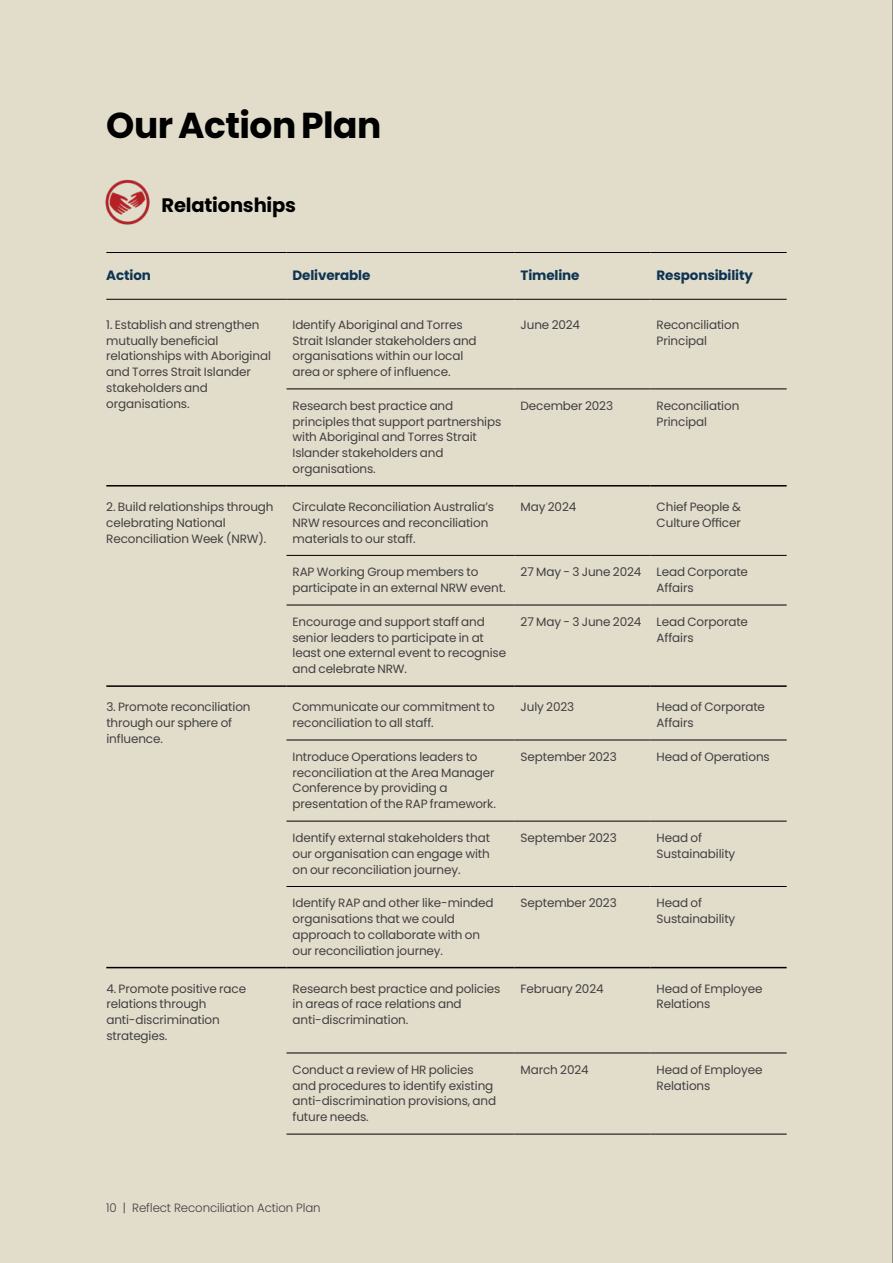
<style>
.page{position:relative;width:893px;height:1263px;background:#e2dcca}
.page>*{position:absolute;margin:0;border:0;box-sizing:border-box;transform-origin:0 0}
.t1{font:700 36px "Poppins";letter-spacing:-.015em;color:#000}
.t2{font:700 19.5px "Poppins";letter-spacing:-.01em;color:#000}
.t3{font:700 13.5px "Poppins";letter-spacing:-.01em;color:#0e3453}
.t4{font:12px/15.8px "Poppins";letter-spacing:-.01em;color:#414042}
.t5{font:300 12px "Poppins";letter-spacing:-.01em;color:#414042}
</style>
<div class="page">
<hr style="left:106px;top:252px;width:180px;height:1px;background:#000">
<hr style="left:286px;top:252px;width:228px;height:1px;background:#000">
<hr style="left:514px;top:252px;width:137px;height:1px;background:#000">
<hr style="left:651px;top:252px;width:136px;height:1px;background:#000">
<hr style="left:106px;top:299px;width:180px;height:1px;background:#000">
<hr style="left:286px;top:299px;width:228px;height:1px;background:#000">
<hr style="left:514px;top:299px;width:137px;height:1px;background:#000">
<hr style="left:651px;top:299px;width:136px;height:1px;background:#000">
<hr style="left:286px;top:389px;width:228px;height:1px;background:#000">
<hr style="left:514px;top:389px;width:137px;height:1px;background:#000">
<hr style="left:651px;top:389px;width:136px;height:1px;background:#000">
<hr style="left:286px;top:555px;width:228px;height:1px;background:#000">
<hr style="left:514px;top:555px;width:137px;height:1px;background:#000">
<hr style="left:651px;top:555px;width:136px;height:1px;background:#000">
<hr style="left:286px;top:605px;width:228px;height:1px;background:#000">
<hr style="left:514px;top:605px;width:137px;height:1px;background:#000">
<hr style="left:651px;top:605px;width:136px;height:1px;background:#000">
<hr style="left:286px;top:740px;width:228px;height:1px;background:#000">
<hr style="left:514px;top:740px;width:137px;height:1px;background:#000">
<hr style="left:651px;top:740px;width:136px;height:1px;background:#000">
<hr style="left:286px;top:821px;width:228px;height:1px;background:#000">
<hr style="left:514px;top:821px;width:137px;height:1px;background:#000">
<hr style="left:651px;top:821px;width:136px;height:1px;background:#000">
<hr style="left:286px;top:886px;width:228px;height:1px;background:#000">
<hr style="left:514px;top:886px;width:137px;height:1px;background:#000">
<hr style="left:651px;top:886px;width:136px;height:1px;background:#000">
<hr style="left:286px;top:1053px;width:228px;height:1px;background:#000">
<hr style="left:514px;top:1053px;width:137px;height:1px;background:#000">
<hr style="left:651px;top:1053px;width:136px;height:1px;background:#000">
<hr style="left:286px;top:1134px;width:228px;height:1px;background:#000">
<hr style="left:514px;top:1134px;width:137px;height:1px;background:#000">
<hr style="left:651px;top:1134px;width:136px;height:1px;background:#000">
<hr style="left:106px;top:967px;width:180px;height:1px;background:#000">
<hr style="left:286px;top:967px;width:228px;height:1px;background:#000">
<hr style="left:514px;top:967px;width:137px;height:1px;background:#000">
<hr style="left:651px;top:967px;width:136px;height:1px;background:#000">
<hr style="left:106px;top:685px;width:180px;height:2px;background:#000">
<hr style="left:286px;top:685px;width:228px;height:2px;background:#000">
<hr style="left:514px;top:685px;width:137px;height:2px;background:#000">
<hr style="left:651px;top:685px;width:136px;height:2px;background:#000">
<hr style="left:106px;top:485px;width:180px;height:1px;background:#000">
<hr style="left:286px;top:485px;width:228px;height:1px;background:#000">
<hr style="left:514px;top:485px;width:137px;height:1px;background:#000">
<hr style="left:651px;top:485px;width:136px;height:1px;background:#000">
<img style="left:105px;top:179px;width:45px;height:46px">
<hr style="left:892px;top:0;width:1px;height:1263px;background:#414042">
<h1 class="t1" style="left:106px;top:105px;width:277px">Our Action Plan</h1>
<h2 class="t2" style="left:162px;top:194px;width:136px">Relationships</h2>
<p class="t3" style="left:106px;top:267px;width:46px">Action</p>
<p class="t3" style="left:292px;top:267px;width:79px">Deliverable</p>
<p class="t3" style="left:520px;top:267px;width:61px">Timeline</p>
<p class="t3" style="left:657px;top:267px;width:98px">Responsibility</p>
<p class="t4" style="left:106px;top:317px;width:166px">1. Establish and strengthen mutually beneficial relationships with Aboriginal and Torres Strait Islander stakeholders and organisations.</p>
<p class="t4" style="left:292px;top:317px;width:186px">Identify Aboriginal and Torres<br>Strait Islander stakeholders and organisations within our local area or sphere of influence.</p>
<p class="t4" style="left:520px;top:317px;width:61px">June 2024</p>
<p class="t4" style="left:657px;top:317px;width:84px">Reconciliation<br>Principal</p>
<p class="t4" style="left:292px;top:398px;width:210px">Research best practice and principles that support partnerships with Aboriginal and Torres Strait<br>Islander stakeholders and organisations.</p>
<p class="t4" style="left:520px;top:398px;width:94px">December 2023</p>
<p class="t4" style="left:657px;top:398px;width:84px">Reconciliation<br>Principal</p>
<p class="t4" style="left:106px;top:499px;width:169px">2. Build relationships through celebrating National<br>Reconciliation Week (NRW).</p>
<p class="t4" style="left:292px;top:499px;width:203px">Circulate Reconciliation Australia’s<br>NRW resources and reconciliation materials to our staff.</p>
<p class="t4" style="left:521px;top:499px;width:57px">May 2024</p>
<p class="t4" style="left:657px;top:499px;width:86px">Chief People &amp;<br>Culture Officer</p>
<p class="t4" style="left:292px;top:564px;width:215px">RAP Working Group members to participate in an external NRW event.</p>
<p class="t4" style="left:521px;top:564px;width:122px">27 May - 3 June 2024</p>
<p class="t4" style="left:657px;top:564px;width:93px">Lead Corporate<br>Affairs</p>
<p class="t4" style="left:292px;top:614px;width:215px">Encourage and support staff and senior leaders to participate in at least one external event to recognise and celebrate NRW.</p>
<p class="t4" style="left:521px;top:614px;width:122px">27 May - 3 June 2024</p>
<p class="t4" style="left:657px;top:614px;width:93px">Lead Corporate<br>Affairs</p>
<p class="t4" style="left:106px;top:699px;width:146px">3. Promote reconciliation through our sphere of influence.</p>
<p class="t4" style="left:293px;top:699px;width:204px">Communicate our commitment to reconciliation to all staff.</p>
<p class="t4" style="left:521px;top:699px;width:55px">July 2023</p>
<p class="t4" style="left:657px;top:699px;width:110px">Head of Corporate<br>Affairs</p>
<p class="t4" style="left:293px;top:749px;width:205px">Introduce Operations leaders to reconciliation at the Area Manager<br>Conference by providing a presentation of the RAP framework.</p>
<p class="t4" style="left:521px;top:749px;width:98px">September 2023</p>
<p class="t4" style="left:657px;top:749px;width:115px">Head of Operations</p>
<p class="t4" style="left:293px;top:830px;width:199px;text-align:justify">Identify external stakeholders that our organisation can engage with on our reconciliation journey.</p>
<p class="t4" style="left:521px;top:830px;width:98px">September 2023</p>
<p class="t4" style="left:657px;top:830px;width:80px">Head of<br>Sustainability</p>
<p class="t4" style="left:293px;top:895px;width:203px">Identify RAP and other like-minded organisations that we could approach to collaborate with on our reconciliation journey.</p>
<p class="t4" style="left:521px;top:895px;width:98px">September 2023</p>
<p class="t4" style="left:657px;top:895px;width:80px">Head of<br>Sustainability</p>
<p class="t4" style="left:106px;top:981px;width:141px">4. Promote positive race relations through anti-discrimination strategies.</p>
<p class="t4" style="left:293px;top:981px;width:209px">Research best practice and policies in areas of race relations and anti-discrimination.</p>
<p class="t4" style="left:521px;top:981px;width:85px">February 2024</p>
<p class="t4" style="left:657px;top:981px;width:107px">Head of Employee<br>Relations</p>
<p class="t4" style="left:293px;top:1062px;width:205px">Conduct a review of HR policies and procedures to identify existing anti-discrimination provisions, and future needs.</p>
<p class="t4" style="left:521px;top:1062px;width:70px">March 2024</p>
<p class="t4" style="left:657px;top:1062px;width:107px">Head of Employee<br>Relations</p>
<p class="t5" style="left:106px;top:1201px;width:216px">10 | Reflect Reconciliation Action Plan</p>
</div>
